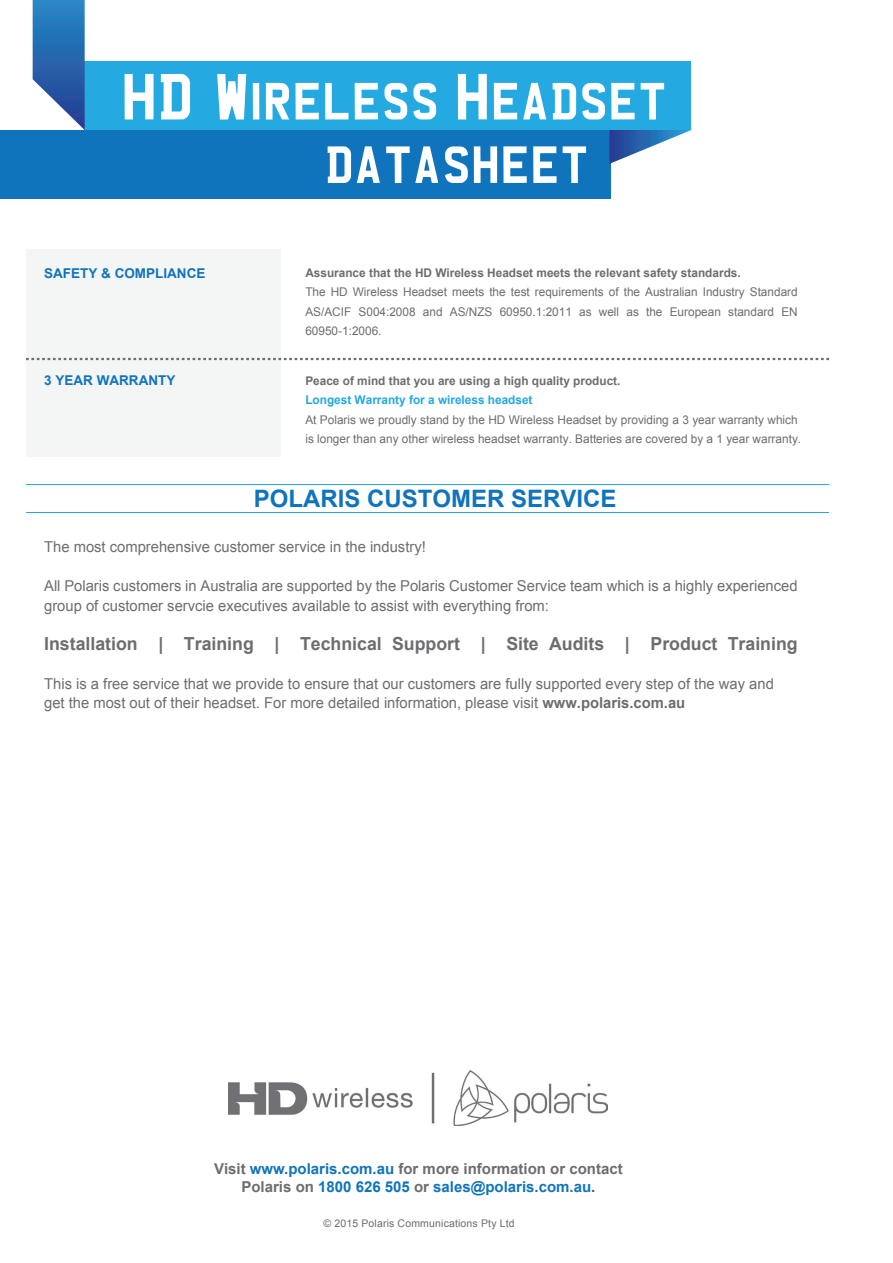
<style>
.page{position:relative;width:893px;height:1263px;background:#fff}
.page>*{position:absolute;margin:0;border:0;box-sizing:border-box;transform-origin:0 0}
.t1{font:66.6px "UK Number Plate";color:#fff}
.t2{font:53.55px/63.4px "UK Number Plate";color:#fff;text-align:center}
.t3{font:700 24px "Arial";color:#1074bc}
.t4{font:700 18px "Arial";color:#6c6d70}
.t5{font:15px/19.5px "Arial";color:#6c6d70}
.t6{font:700 15px/18px "Arial";color:#1074bc;text-align:center}
.t7{font:700 13.5px "Arial";color:#1074bc}
.t8{font:12px/19.5px "Arial";color:#6c6d70}
.t9{font:700 12px "Arial";color:#6c6d70}
.t10{font:700 12px "Arial";color:#23a9e0}
.t11{font:10.5px "Arial";letter-spacing:.015em;color:#6c6d70}
.s1{font-size:66.6px}
.s2{font-weight:700}
.s3{color:#6c6d70}
.s4{color:#525051}
</style>
<div class="page">
<img style="left:229px;top:1070px;width:378px;height:56px">
<div style="left:26px;top:250px;width:254px;height:207px;background:#f4f5f5"></div>
<div style="left:0;top:130px;width:611px;height:68px;background:#1074bc"></div>
<svg style="left:609px;top:130px;width:82px;height:34px"></svg>
<div style="left:85px;top:62px;width:606px;height:68px;background:#24aae1"></div>
<svg style="left:33px;top:0;width:52px;height:130px"></svg>
<hr style="left:26px;top:484px;width:803px;height:1px;background:#24aae1">
<hr style="left:26px;top:512px;width:803px;height:1px;background:#24aae1">
<svg style="left:26px;top:358px;width:803px;height:2px"></svg>
<h1 class="t1" style="left:121px;top:58px;width:131px">HD W</h1>
<h2 class="t2" style="left:249px;top:69px;width:419px">IRELESS <span class="s1">H</span>EADSET<br>DATASHEET</h2>
<p class="t7" style="left:44px;top:264px;width:163px">SAFETY &amp; COMPLIANCE</p>
<p class="t7" style="left:44px;top:372px;width:133px">3 YEAR WARRANTY</p>
<p class="t9" style="left:305px;top:265px;width:437px">Assurance that the HD Wireless Headset meets the relevant safety standards.</p>
<p class="t8" style="left:305px;top:283px;width:494px;text-align:justify">The HD Wireless Headset meets the test requirements of the Australian Industry Standard AS/ACIF S004:2008 and AS/NZS 60950.1:2011 as well as the European standard EN 60950-1:2006.</p>
<p class="t9" style="left:305px;top:372px;width:317px">Peace of mind that you are using a high quality product.</p>
<p class="t10" style="left:305px;top:392px;width:229px">Longest Warranty for a wireless headset</p>
<p class="t8" style="left:305px;top:410px;width:497px">At Polaris we proudly stand by the HD Wireless Headset by providing a 3 year warranty which is longer than any other wireless headset warranty. Batteries are covered by a 1 year warranty.</p>
<h3 class="t3" style="left:254px;top:482px;width:364px">POLARIS CUSTOMER SERVICE</h3>
<p class="t5" style="left:44px;top:537px;width:383px">The most comprehensive customer service in the industry!</p>
<p class="t5" style="left:44px;top:576px;width:755px">All Polaris customers in Australia are supported by the Polaris Customer Service team which is a highly experienced group of customer servcie executives available to assist with everything from:</p>
<p class="t4" style="left:44px;top:631px;width:755px">Installation | Training | Technical Support | Site Audits | Product Training</p>
<p class="t5" style="left:44px;top:674px;width:731px">This is a free service that we provide to ensure that our customers are fully supported every step of the way and get the most out of their headset. For more detailed information, please visit <span class="s2">www.polaris.com.au</span></p>
<p class="t6" style="left:214px;top:1160px;width:410px"><span class="s3">Visit</span> www.polaris.com.au <span class="s3">for more information or contact<br>Polaris on</span> 1800 626 505 <span class="s3">or</span> sales@polaris.com.au<span class="s4">.</span></p>
<p class="t11" style="left:323px;top:1217px;width:193px">© 2015 Polaris Communications Pty Ltd</p>
</div>
